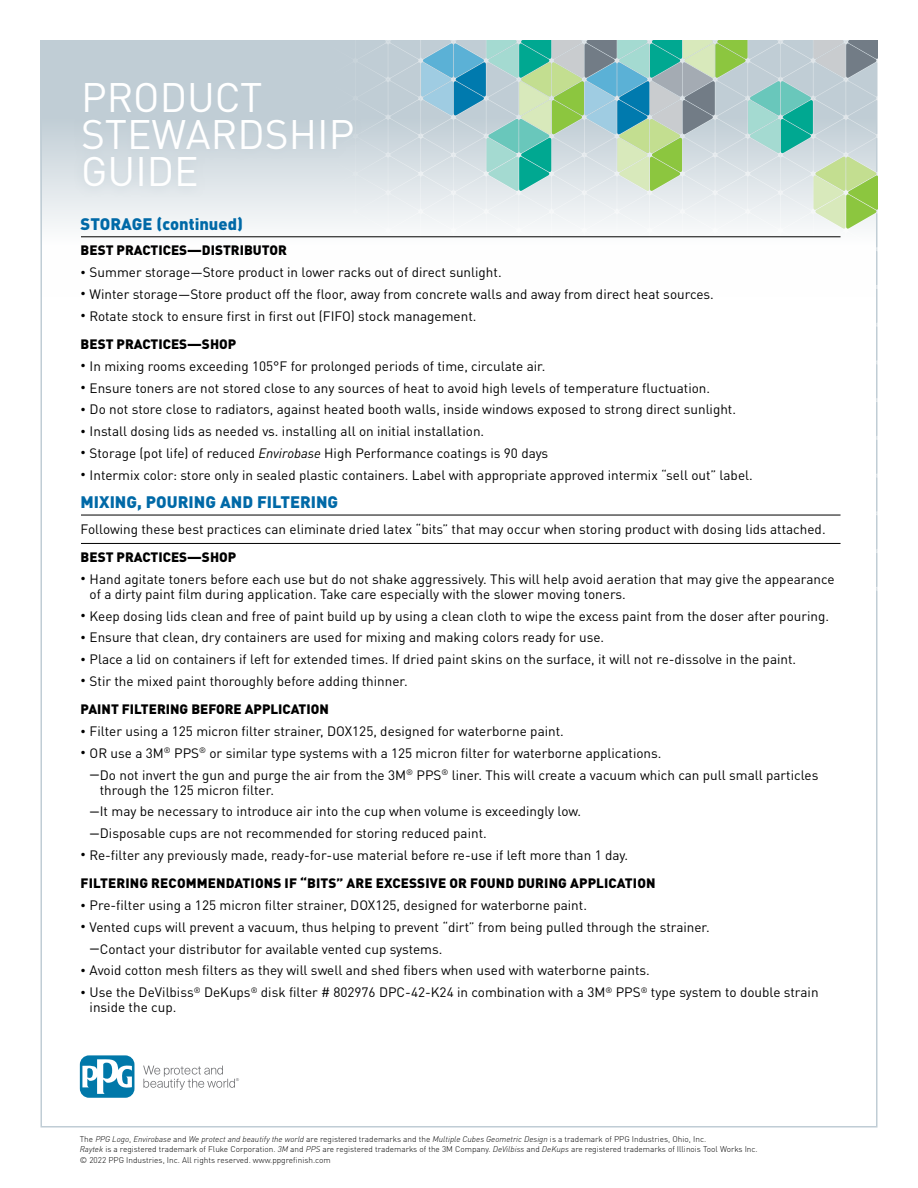
<style>
.page{position:relative;width:918px;height:1188px;background:#fff}
.page>*{position:absolute;margin:0;border:0;box-sizing:border-box;transform-origin:0 0}
.t1{font:40.65px/37.3px "DINOT";color:#fff}
.t2{font:900 16.5px "DINOT";color:#0069a7}
.t3{font:13.5px/21.8px "DINOT";color:#000}
.t4{font:900 13.5px "DINOT";color:#000}
.t5{font:300 8.25px/10.5px "DINOT";color:#000}
.t6{font:3.9px "Arial";color:#6d6e71}
.s1{font-weight:500;font-size:10.5px}
.s2{font-weight:900}
.s3{font-style:italic}
</style>
<div class="page">
<div style="left:40px;top:40px;width:838px;height:257px;background:linear-gradient(to bottom,#b1c1cb,#fff)"></div>
<svg style="left:321px;top:40px;width:557px;height:579px"></svg>
<div style="left:74px;top:72px;width:289px;height:126px;background:#c0cdd5;opacity:.75"></div>
<hr style="left:81px;top:236px;width:760px;height:1px;background:#000">
<hr style="left:81px;top:515px;width:760px;height:1px;background:#000">
<hr style="left:81px;top:543px;width:760px;height:1px;background:#000">
<div style="left:80px;top:1055px;width:54px;height:43px;background:#0078a9;border-radius:9px"></div>
<svg style="left:82px;top:1058px;width:50px;height:36px"></svg>
<svg style="left:143px;top:1066px;width:92px;height:24px"></svg>
<h1 class="t1" style="left:81px;top:78px;width:275px">PRODUCT<br>STEWARDSHIP<br>GUIDE</h1>
<p class="t2" style="left:81px;top:213px;width:164px">STORAGE (CONTINUED)</p>
<p class="t4" style="left:81px;top:242px;width:208px">BEST PRACTICES—DISTRIBUTOR</p>
<p class="t3" style="left:81px;top:261px;width:423px"><span class="s1">•</span> Summer storage—Store product in lower racks out of direct sunlight.</p>
<p class="t3" style="left:81px;top:283px;width:635px"><span class="s1">•</span> Winter storage—Store product off the floor, away from concrete walls and away from direct heat sources.</p>
<p class="t3" style="left:81px;top:301px;width:397px;line-height:28.5px"><span class="s1">•</span> Rotate stock to ensure first in first out (FIFO) stock management.<br><span class="s2">BEST PRACTICES—SHOP</span></p>
<p class="t3" style="left:81px;top:355px;width:466px"><span class="s1">•</span> In mixing rooms exceeding 105°F for prolonged periods of time, circulate air.</p>
<p class="t3" style="left:81px;top:377px;width:631px"><span class="s1">•</span> Ensure toners are not stored close to any sources of heat to avoid high levels of temperature fluctuation.</p>
<p class="t3" style="left:81px;top:398px;width:657px"><span class="s1">•</span> Do not store close to radiators, against heated booth walls, inside windows exposed to strong direct sunlight.</p>
<p class="t3" style="left:81px;top:420px;width:405px"><span class="s1">•</span> Install dosing lids as needed vs. installing all on initial installation.</p>
<p class="t3" style="left:81px;top:442px;width:469px"><span class="s1">•</span> Storage (pot life) of reduced <span class="s3">Envirobase</span> High Performance coatings is 90 days</p>
<p class="t3" style="left:81px;top:464px;width:674px"><span class="s1">•</span> Intermix color: store only in sealed plastic containers. Label with appropriate approved intermix “sell out” label.</p>
<p class="t2" style="left:81px;top:491px;width:259px">MIXING, POURING AND FILTERING</p>
<p class="t3" style="left:81px;top:518px;width:747px">Following these best practices can eliminate dried latex “bits” that may occur when storing product with dosing lids attached.</p>
<p class="t4" style="left:81px;top:548px;width:157px">BEST PRACTICES—SHOP</p>
<p class="t3" style="left:90px;top:571px;width:747px;line-height:15px;text-indent:-9px"><span class="s1">•</span> Hand agitate toners before each use but do not shake aggressively. This will help avoid aeration that may give the appearance of a dirty paint film during application. Take care especially with the slower moving toners.</p>
<p class="t3" style="left:81px;top:605px;width:750px"><span class="s1">•</span> Keep dosing lids clean and free of paint build up by using a clean cloth to wipe the excess paint from the doser after pouring.</p>
<p class="t3" style="left:81px;top:626px;width:525px"><span class="s1">•</span> Ensure that clean, dry containers are used for mixing and making colors ready for use.</p>
<p class="t3" style="left:81px;top:648px;width:717px"><span class="s1">•</span> Place a lid on containers if left for extended times. If dried paint skins on the surface, it will not re-dissolve in the paint.</p>
<p class="t3" style="left:81px;top:667px;width:329px;line-height:28.5px"><span class="s1">•</span> Stir the mixed paint thoroughly before adding thinner.<br><span class="s2">PAINT FILTERING BEFORE APPLICATION</span></p>
<p class="t3" style="left:81px;top:720px;width:485px"><span class="s1">•</span> Filter using a 125 micron filter strainer, DOX125, designed for waterborne paint.</p>
<p class="t3" style="left:90px;top:742px;width:730px;text-indent:-9px"><span class="s1">•</span> OR use a 3M<sup>®</sup> PPS<sup>®</sup> or similar type systems with a 125 micron filter for waterborne applications.<br><span class="s1">—</span>Do not invert the gun and purge the air from the 3M<sup>®</sup> PPS<sup>®</sup> liner. This will create a vacuum which can pull small particles</p>
<p class="t3" style="left:90px;top:779px;width:493px;text-indent:10px">through the 125 micron filter.<br><span class="s1">—</span>It may be necessary to introduce air into the cup when volume is exceedingly low. <span class="s1">—</span>Disposable cups are not recommended for storing reduced paint.</p>
<p class="t3" style="left:81px;top:841px;width:549px;line-height:28.5px"><span class="s1">•</span> Re-filter any previously made, ready-for-use material before re-use if left more than 1 day.<br><span class="s2">FILTERING</span></p>
<p class="t4" style="left:151px;top:875px;width:10px">RECOMMENDATIONS</p>
<p class="t4" style="left:285px;top:875px;width:31px">IF “BITS</p>
<p class="t4" style="left:337px;top:875px;width:20px">” ARE</p>
<p class="t4" style="left:376px;top:875px;width:9px">EXCESSIVE</p>
<p class="t4" style="left:449px;top:875px;width:31px">OR FOUND</p>
<p class="t4" style="left:517px;top:875px;width:10px">DURING</p>
<p class="t4" style="left:570px;top:875px;width:9px">APPLICATION</p>
<p class="t3" style="left:81px;top:894px;width:508px"><span class="s1">•</span> Pre-filter using a 125 micron filter strainer, DOX125, designed for waterborne paint.</p>
<p class="t3" style="left:90px;top:916px;width:622px;text-indent:-9px"><span class="s1">•</span> Vented cups will prevent a vacuum, thus helping to prevent “dirt” from being pulled through the strainer. <span class="s1">—</span>Contact your distributor for available vented cup systems.</p>
<p class="t3" style="left:81px;top:959px;width:571px"><span class="s1">•</span> Avoid cotton mesh filters as they will swell and shed fibers when used with waterborne paints.</p>
<p class="t3" style="left:90px;top:985px;width:730px;line-height:15px;text-indent:-9px"><span class="s1">•</span> Use the DeVilbiss<sup>®</sup> DeKups<sup>®</sup> disk filter # 802976 DPC-42-K24 in combination with a 3M<sup>®</sup> PPS<sup>®</sup> type system to double strain inside the cup.</p>
<p class="t6" style="left:236px;top:1077px;width:4px">®</p>
<p class="t5" style="left:80px;top:1133px;width:679px">The <span class="s3">PPG Logo</span>, <span class="s3">Envirobase</span> and <span class="s3">We protect and beautify the world</span> are registered trademarks and the <span class="s3">Multiple Cubes Geometric Design</span> is a trademark of PPG Industries, Ohio, Inc.<br><span class="s3">Raytek</span> is a registered trademark of Fluke Corporation. <span class="s3">3M</span> and <span class="s3">PPS</span> are registered trademarks of the 3M Company. <span class="s3">DeVilbiss</span> and <span class="s3">DeKups</span> are registered trademarks of Illinois Tool Works Inc. © 2022 PPG Industries, Inc. All rights reserved. www.ppgrefinish.com</p>
</div>
